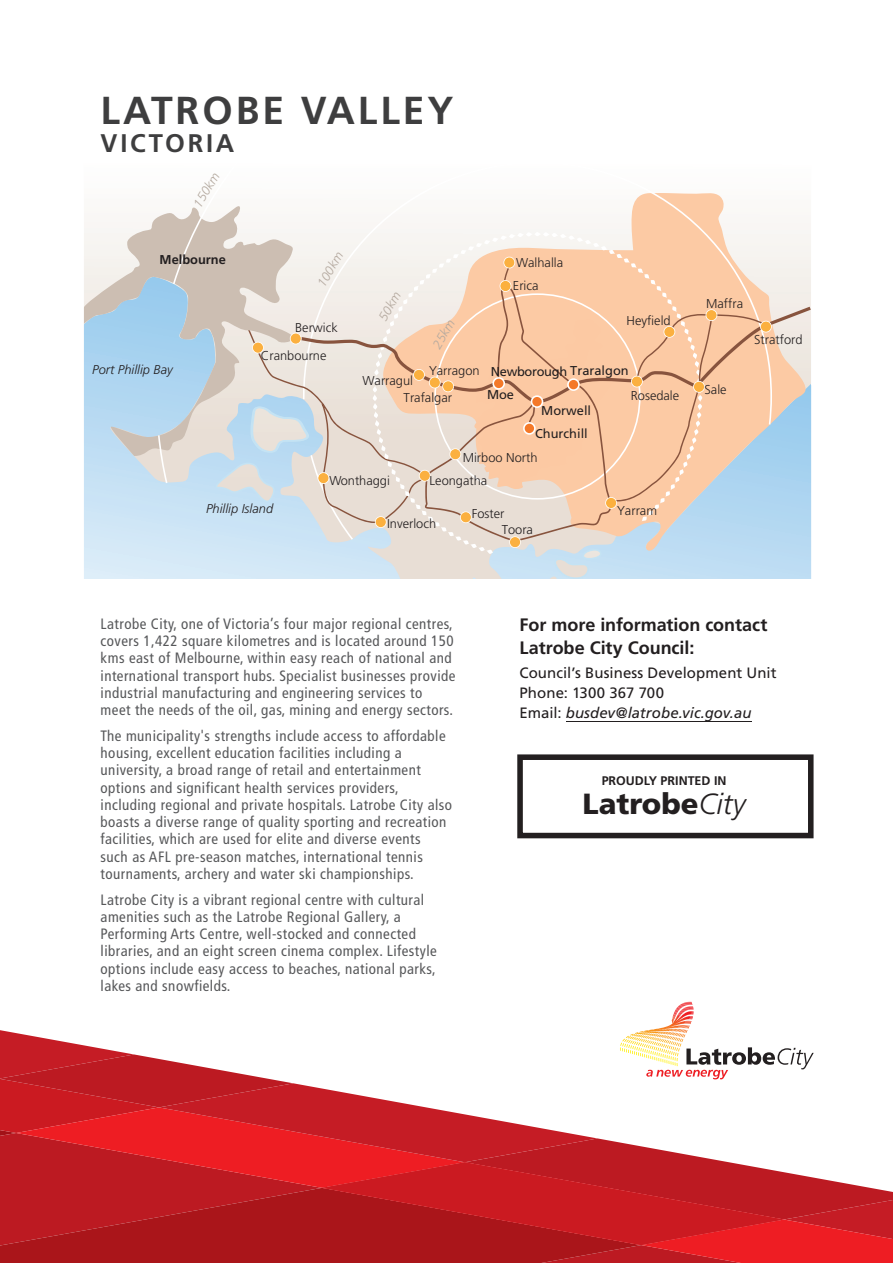
<style>
.page{position:relative;width:893px;height:1263px;background:#fff}
.page>*{position:absolute;margin:0;border:0;box-sizing:border-box;transform-origin:0 0}
.t1{font:700 39px "Frutiger LT Std";letter-spacing:.075em;color:#3e3e3f}
.t2{font:900 29.1px "Frutiger LT Std";color:#231f20}
.t3{font:700 25.5px "Frutiger LT Std";letter-spacing:.105em;color:#3e3e3f}
.t4{font:700 18px/22.5px "Frutiger LT Std";letter-spacing:-.005em;color:#231f20}
.t5{font:condensed 15px/17.2px "Frutiger LT Std";letter-spacing:.03em;color:#57585a}
.t6{font:15px/20.1px "Frutiger LT Std";letter-spacing:.005em;color:#231f20}
.t7{font:300 12.75px/15.5px "Frutiger LT Std";color:#231f20}
.t8{font:italic 300 12.75px "Frutiger LT Std";color:#231f20}
.t9{font:12.75px "Frutiger LT Std";letter-spacing:-.025em;color:#231f20}
.t10{font:12.75px "Frutiger LT Std";color:#231f20}
.t11{font:italic 300 12.75px "Frutiger LT Std";color:#b4a99f}
.t12{font:700 12.75px "Frutiger LT Std";color:#231f20}
.t13{font:700 12.45px "Frutiger LT Std";color:#231f20}
.s1{font-style:italic}
.s2{font-weight:300;font-style:italic}
</style>
<div class="page">
<svg style="left:84px;top:193px;width:728px;height:386px;background:#e3d9d0"></svg>
<hr style="left:566px;top:721px;width:186px;height:1px;background:#231f20">
<svg style="left:517px;top:754px;width:296px;height:84px"></svg>
<svg style="left:0;top:1002px;width:893px;height:261px"></svg>
<h1 class="t1" style="left:101px;top:87px;width:354px">LATROBE VALLEY</h1>
<h3 class="t3" style="left:101px;top:128px;width:135px">VICTORIA</h3>
<p class="t11" style="left:190px;top:202px;width:40px;rotate:-59deg">150km</p>
<p class="t12" style="left:160px;top:253px;width:68px">Melbourne</p>
<p class="t8" style="left:92px;top:362px;width:82px">Port Phillip Bay</p>
<p class="t11" style="left:314px;top:282px;width:40px;rotate:-60deg">100km</p>
<p class="t7" style="left:261px;top:314px;width:78px;line-height:27.8px;text-indent:34px">Berwick<br>Cranbourne</p>
<p class="t11" style="left:376px;top:316px;width:33px;rotate:-60deg">50km</p>
<p class="t11" style="left:430px;top:344px;width:33px;rotate:-60deg">25km</p>
<p class="t7" style="left:404px;top:357px;width:77px;line-height:27.3px;text-indent:25px">Yarragon<br>Trafalgar</p>
<p class="t7" style="left:362px;top:373px;width:52px">Warragul</p>
<p class="t7" style="left:513px;top:252px;width:52px;line-height:22.6px">Walhalla<br>Erica</p>
<p class="t7" style="left:626px;top:313px;width:46px">Heyfield</p>
<p class="t9" style="left:491px;top:364px;width:139px">Newborough Traralgon</p>
<p class="t10" style="left:487px;top:387px;width:29px">Moe</p>
<p class="t10" style="left:541px;top:403px;width:51px">Morwell</p>
<p class="t10" style="left:535px;top:426px;width:54px">Churchill</p>
<p class="t7" style="left:631px;top:388px;width:50px">Rosedale</p>
<p class="t7" style="left:463px;top:450px;width:76px">Mirboo North</p>
<p class="t8" style="left:206px;top:501px;width:68px">Phillip Island</p>
<p class="t7" style="left:329px;top:473px;width:62px">Wonthaggi</p>
<p class="t7" style="left:387px;top:516px;width:51px">Inverloch</p>
<p class="t7" style="left:430px;top:473px;width:59px">Leongatha</p>
<p class="t7" style="left:502px;top:506px;width:33px;text-indent:-30px">Foster<br>Toora</p>
<p class="t7" style="left:617px;top:503px;width:41px">Yarram</p>
<p class="t7" style="left:706px;top:296px;width:39px">Maffra</p>
<p class="t7" style="left:754px;top:332px;width:50px">Stratford</p>
<p class="t7" style="left:704px;top:382px;width:24px">Sale</p>
<p class="t5" style="left:101px;top:615px;width:356px">Latrobe City, one of Victoria’s four major regional centres, covers 1,422 square kilometres and is located around 150 kms east of Melbourne, within easy reach of national and international transport hubs. Specialist businesses provide industrial manufacturing and engineering services to meet the needs of the oil, gas, mining and energy sectors.</p>
<p class="t5" style="left:101px;top:727px;width:353px">The municipality's strengths include access to affordable housing, excellent education facilities including a university, a broad range of retail and entertainment options and significant health services providers, including regional and private hospitals. Latrobe City also boasts a diverse range of quality sporting and recreation facilities, which are used for elite and diverse events<br>such as AFL pre-season matches, international tennis tournaments, archery and water ski championships.</p>
<p class="t5" style="left:101px;top:891px;width:338px">Latrobe City is a vibrant regional centre with cultural amenities such as the Latrobe Regional Gallery, a Performing Arts Centre, well-stocked and connected libraries, and an eight screen cinema complex. Lifestyle options include easy access to beaches, national parks, lakes and snowfields.</p>
<p class="t4" style="left:519px;top:614px;width:249px">For more information contact<br>Latrobe City Council:</p>
<p class="t6" style="left:519px;top:663px;width:259px">Council’s Business Development Unit<br>Phone: 1300 367 700<br>Email: <span class="s1">busdev@latrobe.vic.gov.au</span></p>
<p class="t13" style="left:602px;top:773px;width:126px">PROUDLY PRINTED IN</p>
<h2 class="t2" style="left:583px;top:786px;width:164px">Latrobe<span class="s2">City</span></h2>
</div>
